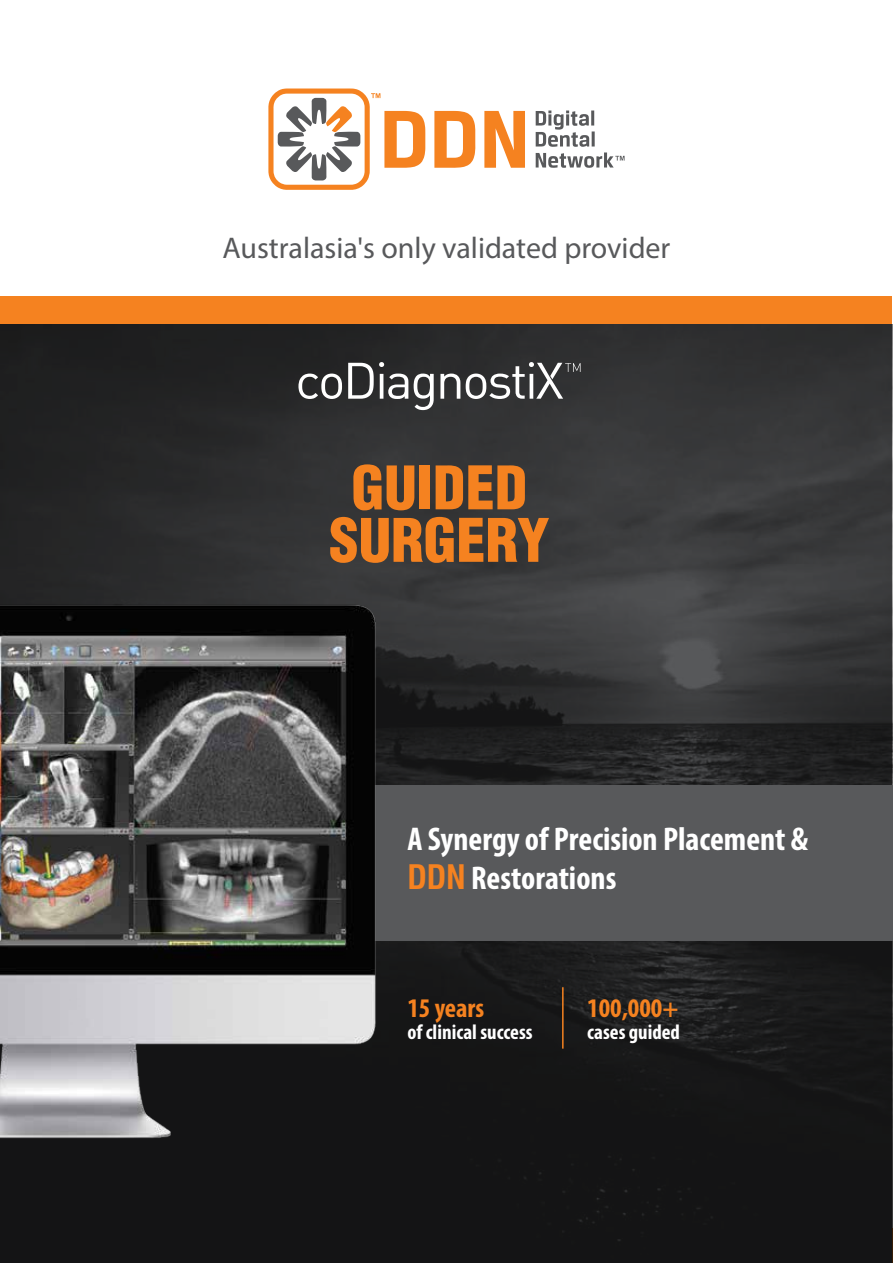
<style>
.page{position:relative;width:893px;height:1263px;background:#fff}
.page>*{position:absolute;margin:0;border:0;box-sizing:border-box;transform-origin:0 0}
.t1{font:58.5px/52.5px "Switzerland Cond Black Plain";color:#f58220;text-align:center}
.t2{font:700 condensed 33px/39px "Myriad Pro";color:#fff}
.t3{font:30px "Myriad Pro";color:#58595b}
.t4{font:700 condensed 27px "Myriad Pro";color:#f58220}
.t5{font:700 condensed 21px "Myriad Pro";color:#fff}
.s1{font-family:"Swiss 721 BT";color:#f58220}
</style>
<div class="page">
<div style="left:1px;top:296px;width:891px;height:28px;background:#f58220"></div>
<img style="left:1px;top:324px;width:891px;height:939px">
<svg style="left:434px;top:111px;width:41px;height:57px"></svg>
<svg style="left:484px;top:111px;width:41px;height:57px"></svg>
<svg style="left:536px;top:110px;width:89px;height:58px"></svg>
<svg style="left:268px;top:88px;width:157px;height:102px"></svg>
<div style="left:366px;top:785px;width:526px;height:156px;background:#58595b"></div>
<img style="left:1px;top:596px;width:383px;height:549px">
<hr style="left:562px;top:987px;width:2px;height:62px;background:#f58220">
<svg style="left:298px;top:374px;width:44px;height:25px"></svg>
<svg style="left:348px;top:362px;width:60px;height:37px"></svg>
<svg style="left:414px;top:374px;width:20px;height:36px"></svg>
<svg style="left:440px;top:374px;width:20px;height:25px"></svg>
<svg style="left:466px;top:362px;width:114px;height:37px"></svg>
<p class="t3" style="left:223px;top:229px;width:449px">Australasia's only validated provider</p>
<h1 class="t1" style="left:329px;top:461px;width:222px">GUIDED<br>SURGERY</h1>
<p class="t2" style="left:407px;top:819px;width:402px">A Synergy of Precision Placement &amp;<br><span class="s1">DDN</span> Restorations</p>
<p class="t4" style="left:407px;top:991px;width:78px">15 years</p>
<p class="t5" style="left:407px;top:1019px;width:127px">of clinical success</p>
<p class="t4" style="left:587px;top:991px;width:93px">100,000+</p>
<p class="t5" style="left:587px;top:1019px;width:94px">cases guided</p>
</div>
